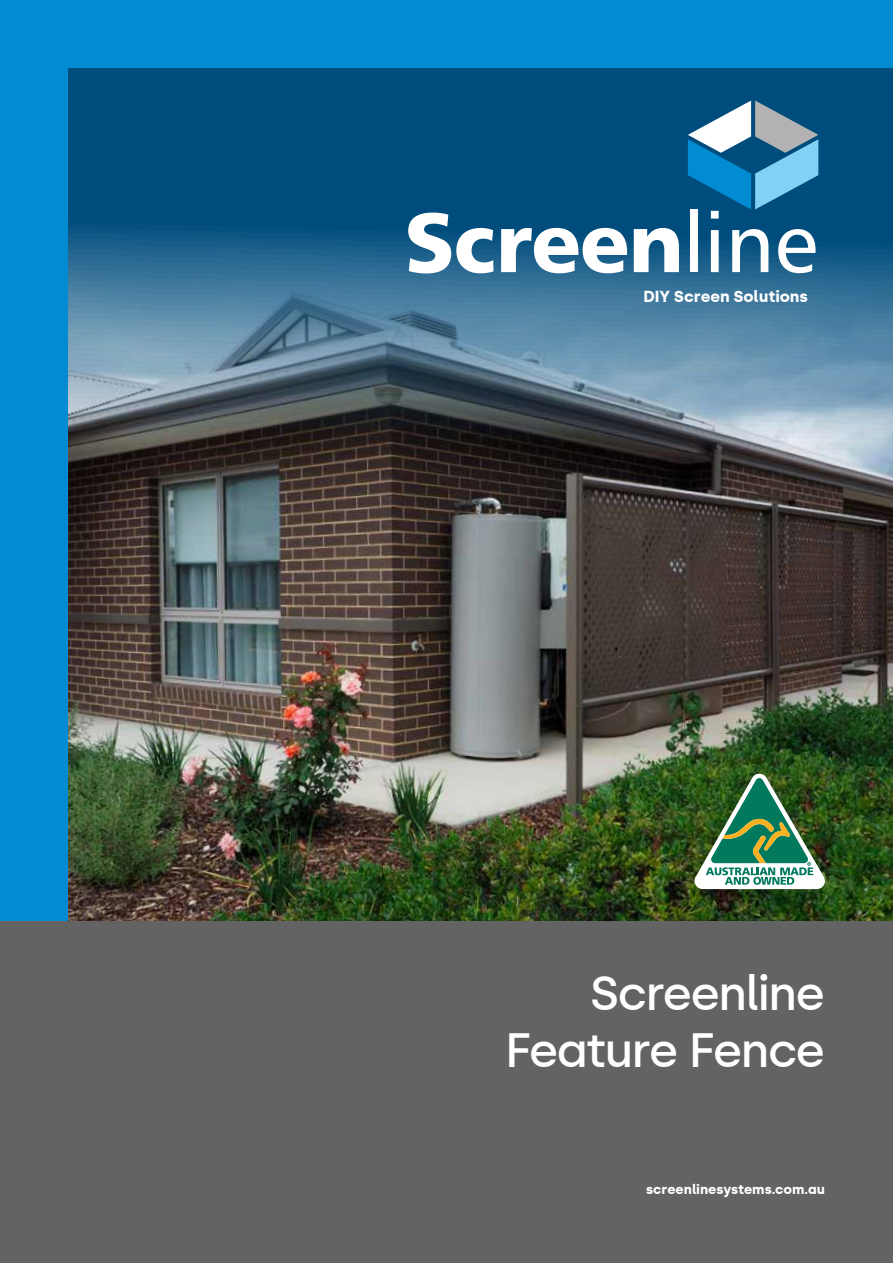
<style>
.page{position:relative;width:893px;height:1263px;background:#646363}
.page>*{position:absolute;margin:0;border:0;box-sizing:border-box;transform-origin:0 0}
.t1{font:500 48px/57.6px "Silka";letter-spacing:-.035em;color:#fff;text-align:right}
.t2{font:700 15.9px "Silka";color:#fff}
.t3{font:700 13.5px "Silka";color:#fff}
</style>
<div class="page">
<div style="left:0;top:0;width:893px;height:921px;background:#008bd2"></div>
<div style="left:68px;top:68px;width:825px;height:853px;background:#004d7d"></div>
<img style="left:68px;top:227px;width:825px;height:694px">
<img style="left:694px;top:774px;width:131px;height:115px">
<svg style="left:408px;top:213px;width:85px;height:60px"></svg>
<svg style="left:501px;top:228px;width:126px;height:45px;background:#a3bfd0"></svg>
<svg style="left:634px;top:228px;width:45px;height:44px;background:#b9cedb"></svg>
<svg style="left:688px;top:101px;width:130px;height:172px"></svg>
<p class="t2" style="left:643px;top:287px;width:166px">DIY Screen Solutions</p>
<h1 class="t1" style="left:505px;top:964px;width:321px">Screenline<br>Feature Fence</h1>
<p class="t3" style="left:646px;top:1181px;width:180px">screenlinesystems.com.au</p>
</div>
